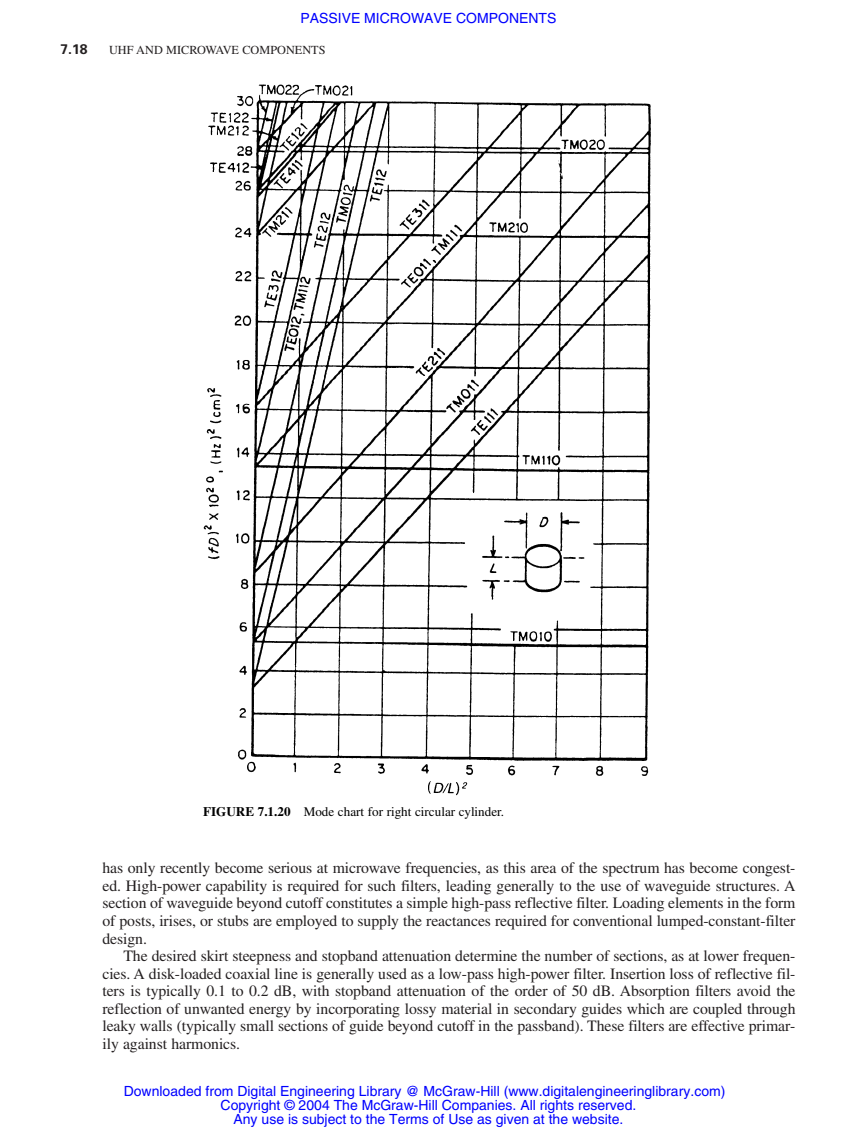
<style>
.page{position:relative;width:857px;height:1135px;background:#fff}
.page>*{position:absolute;margin:0;border:0;box-sizing:border-box;transform-origin:0 0}
.t1{font:15.75px/17.5px "Times";letter-spacing:-.005em;color:#231f20;text-align:justify}
.t2{font:14px/14px "Helvetica";color:#00f;text-align:center}
.t3{font:700 14px "Univers";color:#231f20}
.t4{font:13.12px "Times";color:#000}
.t5{font:12.25px "Times";color:#231f20}
.s1{font-weight:700}
</style>
<div class="page">
<svg style="left:203px;top:84px;width:448px;height:712px"></svg>
<p class="t2" style="left:300px;top:12px;width:257px">PASSIVE MICROWAVE COMPONENTS</p>
<p class="t3" style="left:60px;top:43px;width:29px">7.18</p>
<p class="t5" style="left:109px;top:45px;width:218px">UHF AND MICROWAVE COMPONENTS</p>
<p class="t4" style="left:203px;top:806px;width:302px"><span class="s1">FIGURE 7.1.20</span> Mode chart for right circular cylinder.</p>
<p class="t1" style="left:102px;top:860px;width:694px">has only recently become serious at microwave frequencies, as this area of the spectrum has become congest&shy;ed. High-power capability is required for such filters, leading generally to the use of waveguide structures. A section of waveguide beyond cutoff constitutes a simple high-pass reflective filter. Loading elements in the form of posts, irises, or stubs are employed to supply the reactances required for conventional lumped-constant-filter design.</p>
<p class="t1" style="left:102px;top:948px;width:694px;text-indent:21px">The desired skirt steepness and stopband attenuation determine the number of sections, as at lower frequen&shy;cies. A disk-loaded coaxial line is generally used as a low-pass high-power filter. Insertion loss of reflective fil&shy;ters is typically 0.1 to 0.2 dB, with stopband attenuation of the order of 50 dB. Absorption filters avoid the reflection of unwanted energy by incorporating lossy material in secondary guides which are coupled through leaky walls (typically small sections of guide beyond cutoff in the passband). These filters are effective primar&shy;ily against harmonics.</p>
<p class="t2" style="left:124px;top:1083px;width:603px">Downloaded from Digital Engineering Library @ McGraw-Hill (www.digitalengineeringlibrary.com)<br>Copyright © 2004 The McGraw-Hill Companies. All rights reserved.<br>Any use is subject to the Terms of Use as given at the website.</p>
</div>
